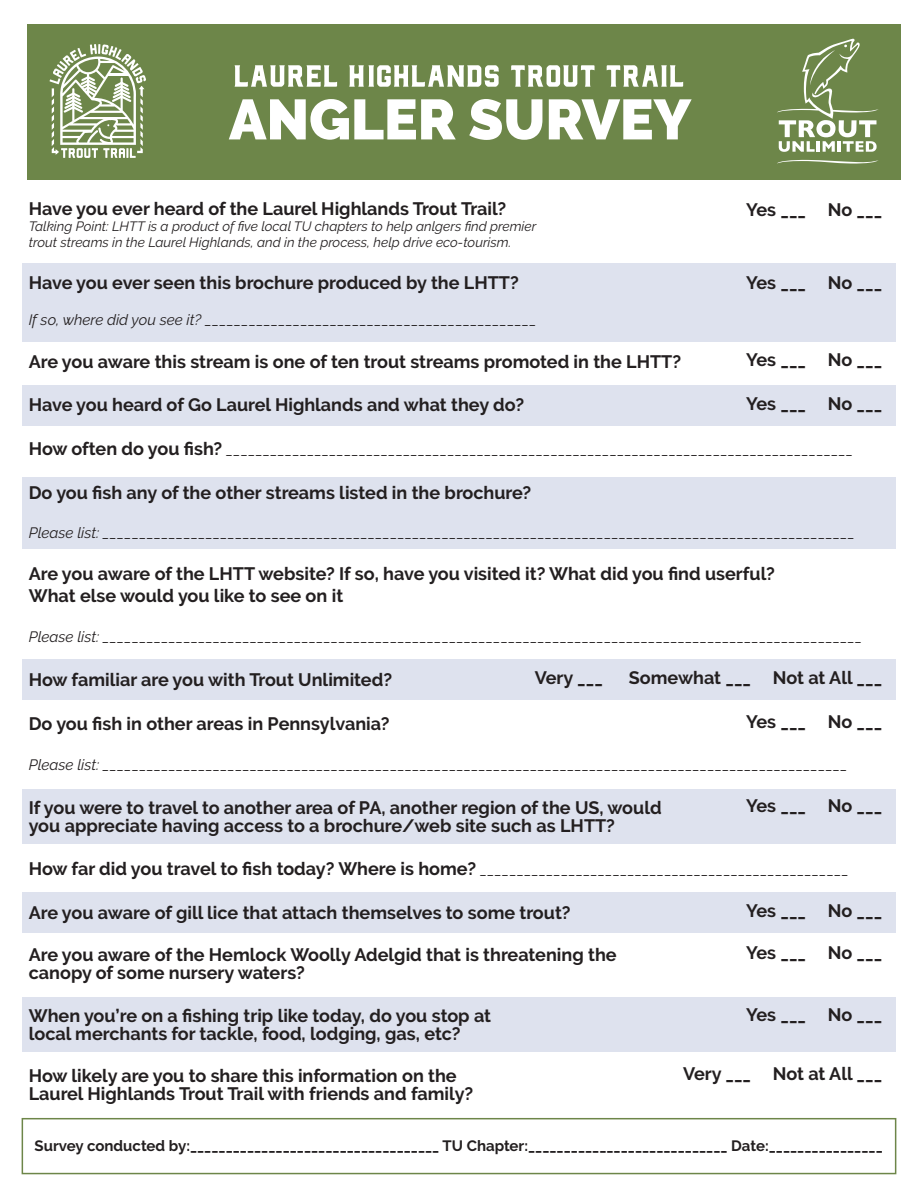
<style>
.page{position:relative;width:918px;height:1188px;background:#fff}
.page>*{position:absolute;margin:0;border:0;box-sizing:border-box;transform-origin:0 0}
.t1{font:900 56.55px "Raleway";color:#fff}
.t2{font:700 18px/18px "Raleway";color:#231f20}
.t3{font:italic 15px "Raleway";color:#231f20}
.t4{font:700 15px "Raleway";color:#231f20}
.t5{font:italic 13.5px/16.2px "Raleway";color:#231f20}
.s1{font-weight:700;font-style:normal;font-size:18px}
</style>
<div class="page">
<div style="left:22px;top:264px;width:874px;height:78px;background:#dee2ee"></div>
<div style="left:22px;top:477px;width:874px;height:72px;background:#dee2ee"></div>
<div style="left:22px;top:789px;width:874px;height:55px;background:#dee2ee"></div>
<div style="left:22px;top:997px;width:874px;height:55px;background:#dee2ee"></div>
<div style="left:22px;top:385px;width:874px;height:40px;background:#dee2ee"></div>
<div style="left:22px;top:660px;width:874px;height:40px;background:#dee2ee"></div>
<div style="left:22px;top:893px;width:874px;height:40px;background:#dee2ee"></div>
<div style="left:28px;top:24px;width:873px;height:156px;background:#6d8649"></div>
<svg style="left:50px;top:44px;width:96px;height:114px"></svg>
<hr style="left:108px;top:73px;width:20px;height:2px;background:#fff">
<svg style="left:777px;top:160px;width:101px;height:4px"></svg>
<svg style="left:777px;top:39px;width:101px;height:113px"></svg>
<svg style="left:235px;top:65px;width:448px;height:22px"></svg>
<div style="left:22px;top:1118px;width:874px;height:56px;border:2px solid #6d8649"></div>
<p class="t1" style="left:229px;top:87px;width:464px">ANGLER SURVEY</p>
<p class="t2" style="left:29px;top:199px;width:479px">Have you ever heard of the Laurel Highlands Trout Trail?</p>
<p class="t5" style="left:29px;top:218px;width:509px">Talking Point: LHTT is a product of five local TU chapters to help anlgers find premier trout streams in the Laurel Highlands, and in the process, help drive eco-tourism.</p>
<p class="t2" style="left:29px;top:274px;width:492px">Have you ever seen this brochure produced by the LHTT?</p>
<p class="t3" style="left:29px;top:311px;width:510px">If so, where did you see it? _____________________________________________</p>
<p class="t2" style="left:746px;top:201px;width:137px">Yes ___ No ___</p>
<p class="t2" style="left:746px;top:274px;width:137px">Yes ___ No ___</p>
<p class="t2" style="left:29px;top:353px;width:654px">Are you aware this stream is one of ten trout streams promoted in the LHTT?</p>
<p class="t2" style="left:746px;top:351px;width:137px">Yes ___ No ___</p>
<p class="t2" style="left:29px;top:396px;width:497px">Have you heard of Go Laurel Highlands and what they do?</p>
<p class="t2" style="left:746px;top:394px;width:137px">Yes ___ No ___</p>
<p class="t3" style="left:29px;top:441px;width:827px"><span class="s1">How often do you fish?</span> _____________________________________________________________________________________</p>
<p class="t2" style="left:29px;top:484px;width:504px">Do you fish any of the other streams listed in the brochure?</p>
<p class="t3" style="left:29px;top:524px;width:828px">Please list: ______________________________________________________________________________________________________</p>
<p class="t2" style="left:29px;top:563px;width:748px;line-height:21.6px">Are you aware of the LHTT website? If so, have you visited it? What did you find userful?<br>What else would you like to see on it</p>
<p class="t3" style="left:29px;top:628px;width:836px">Please list: _______________________________________________________________________________________________________</p>
<p class="t2" style="left:29px;top:671px;width:365px">How familiar are you with Trout Unlimited?</p>
<p class="t2" style="left:535px;top:669px;width:70px">Very ___</p>
<p class="t2" style="left:629px;top:669px;width:255px">Somewhat ___ Not at All ___</p>
<p class="t2" style="left:746px;top:713px;width:137px">Yes ___ No ___</p>
<p class="t2" style="left:29px;top:715px;width:362px">Do you fish in other areas in Pennsylvania?</p>
<p class="t3" style="left:29px;top:756px;width:821px">Please list: _____________________________________________________________________________________________________</p>
<p class="t2" style="left:29px;top:798px;width:634px">If you were to travel to another area of PA, another region of the US, would</p>
<p class="t2" style="left:29px;top:816px;width:588px">you appreciate having access to a brochure/web site such as LHTT?</p>
<p class="t2" style="left:746px;top:797px;width:137px">Yes ___ No ___</p>
<p class="t3" style="left:29px;top:861px;width:822px"><span class="s1">How far did you travel to fish today? Where is home?</span> __________________________________________________</p>
<p class="t2" style="left:29px;top:903px;width:543px">Are you aware of gill lice that attach themselves to some trout?</p>
<p class="t2" style="left:746px;top:902px;width:137px">Yes ___ No ___</p>
<p class="t2" style="left:29px;top:946px;width:589px">Are you aware of the Hemlock Woolly Adelgid that is threatening the</p>
<p class="t2" style="left:29px;top:964px;width:278px">canopy of some nursery waters?</p>
<p class="t2" style="left:746px;top:944px;width:137px">Yes ___ No ___</p>
<p class="t2" style="left:29px;top:1007px;width:464px">When you’re on a fishing trip like today, do you stop at local merchants for tackle, food, lodging, gas, etc?</p>
<p class="t2" style="left:746px;top:1006px;width:137px">Yes ___ No ___</p>
<p class="t2" style="left:29px;top:1067px;width:430px">How likely are you to share this information on the</p>
<p class="t2" style="left:29px;top:1085px;width:446px">Laurel Highlands Trout Trail with friends and family?</p>
<p class="t2" style="left:683px;top:1065px;width:201px">Very ___ Not at All ___</p>
<p class="t4" style="left:35px;top:1137px;width:850px">Survey conducted by:___________________________________ TU Chapter:____________________________ Date:________________</p>
</div>
